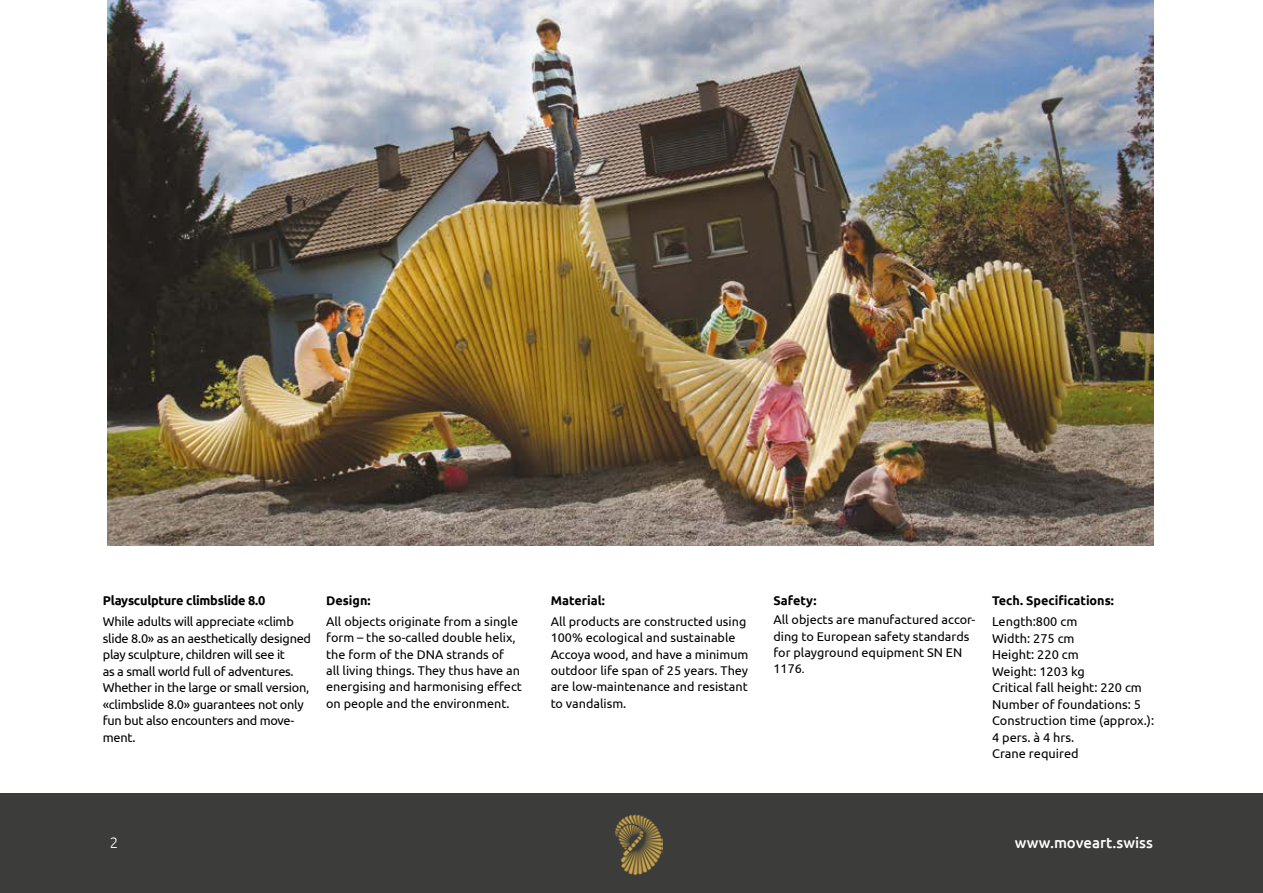
<style>
.page{position:relative;width:1263px;height:893px;background:#fff}
.page>*{position:absolute;margin:0;border:0;box-sizing:border-box;transform-origin:0 0}
.t1{font:500 15px "Ubuntu";color:#fff}
.t2{font:300 15px "Ubuntu";color:#fff}
.t3{font:12.75px/16.5px "Ubuntu";letter-spacing:-.02em;color:#000}
.t4{font:12.75px/16.5px "Ubuntu";color:#000}
.t5{font:700 12.75px "Ubuntu";letter-spacing:-.02em;color:#000}
.t6{font:12.6px/16.4px "Ubuntu";color:#000}
.t7{font:700 12.6px "Ubuntu";color:#000}
.s1{font-family:"Myriad Pro"}
.s2{font-size:12.75px}
</style>
<div class="page">
<div style="left:0;top:794px;width:1263px;height:99px;background:#3c3c3b"></div>
<img style="left:615px;top:814px;width:48px;height:61px">
<img style="left:107px;top:0;width:1047px;height:546px">
<p class="t5" style="left:103px;top:593px;width:164px">Playsculpture climbslide 8.0</p>
<p class="t3" style="left:103px;top:613px;width:210px">While adults will appreciate «climb slide 8.0» as an aesthetically designed play sculpture, children will see it<br>as a small world full of adventures.<br>Whether in the large or small version, «climbslide 8.0» guarantees not only fun but also encounters and move&shy;ment.</p>
<p class="t7" style="left:326px;top:593px;width:46px">Design:</p>
<p class="t6" style="left:326px;top:613px;width:197px">All objects originate from a single form – the so-called double helix, the form of the DNA strands of<br>all living things. They thus have an energising and harmonising effect on people and the environment.</p>
<p class="t7" style="left:551px;top:593px;width:56px">Material:</p>
<p class="t6" style="left:551px;top:613px;width:199px">All products are constructed using<br>100% ecological and sustainable<br>Accoya wood, and have a minimum outdoor life span of 25 years. They are low-maintenance and resistant to vandalism.</p>
<p class="t7" style="left:773px;top:593px;width:45px">Safety:</p>
<p class="t6" style="left:773px;top:611px;width:203px">All objects are manufactured accor&shy;ding to European safety standards for playground equipment SN EN<br>1176<span class="s1">.</span></p>
<p class="t7" style="left:992px;top:593px;width:123px">Tech. Specifications:</p>
<p class="t4" style="left:992px;top:613px;width:88px">Length:800 cm<br>Width: 275 cm<br>Height: 220 cm</p>
<p class="t6" style="left:992px;top:663px;width:94px">Weight: <span class="s2">1203 kg</span></p>
<p class="t4" style="left:992px;top:679px;width:164px">Critical fall height: 220 cm<br>Number of foundations: 5<br>Construction time (approx.):<br>4 pers. à 4 hrs.<br>Crane required</p>
<p class="t2" style="left:110px;top:834px;width:10px">2</p>
<p class="t1" style="left:1015px;top:834px;width:140px">www.moveart.swiss</p>
</div>
